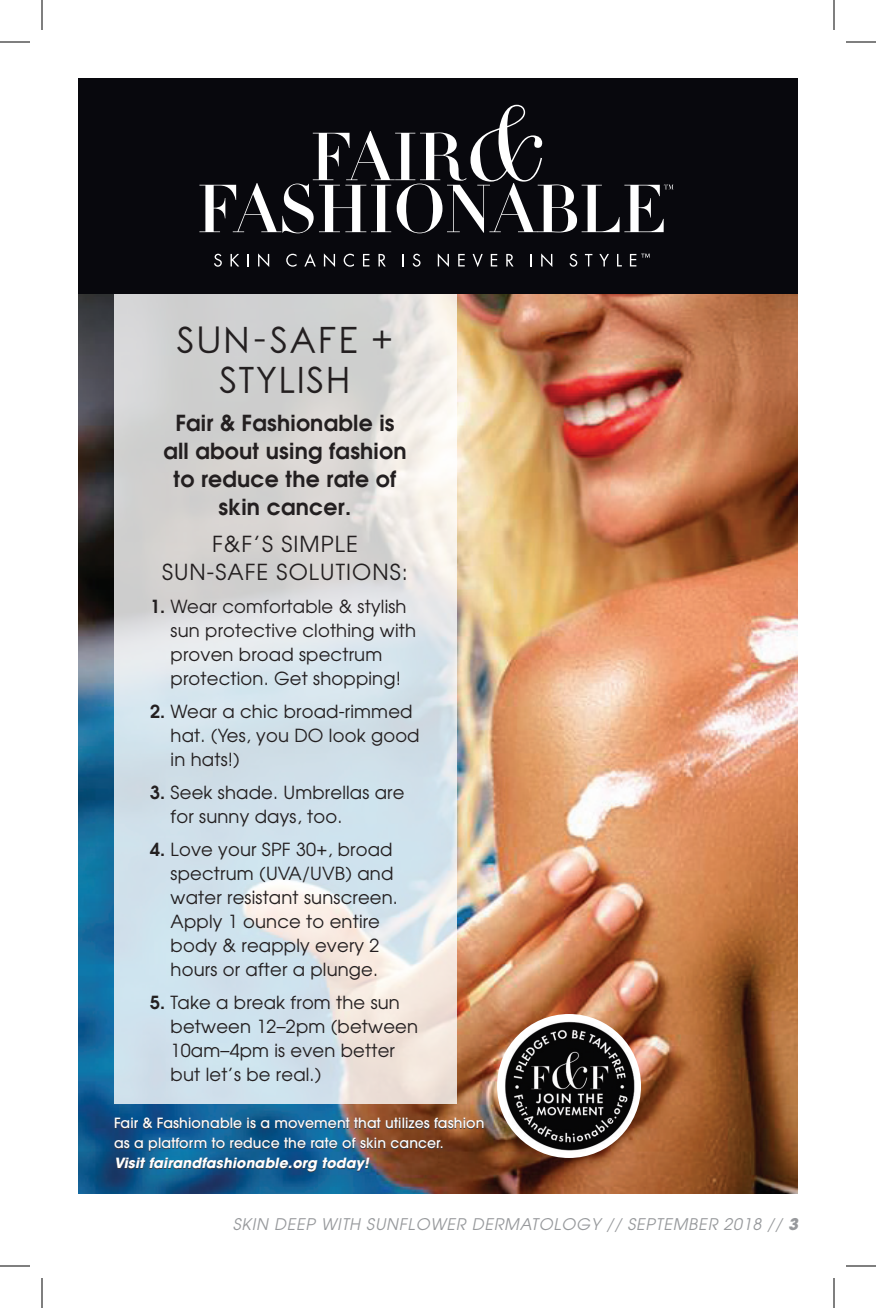
<style>
.page{position:relative;width:876px;height:1308px;background:#fff}
.page>*{position:absolute;margin:0;border:0;box-sizing:border-box;transform-origin:0 0}
.t1{font:36px/40px "Rounded Elegance";letter-spacing:.04em;color:#231f20;text-align:center}
.t2{font:600 22px/28px "Avant Garde";letter-spacing:.01em;color:#231f20;text-align:center}
.t3{font:22px/28px "Avant Garde";letter-spacing:.05em;color:#231f20;text-align:center}
.t4{font:18px/24px "Avant Garde";letter-spacing:.01em;color:#231f20}
.t5{font:italic 16px "Avant Garde";letter-spacing:.05em;color:#97999c}
.t6{font:500 14px/20px "ITC Avant Garde Std";letter-spacing:.01em;color:#fff}
.s1{font-weight:600}
.s2{font-family:"Avant Garde";font-weight:700;font-style:italic}
.s3{font-weight:700}
</style>
<div class="page">
<img style="left:78px;top:294px;width:720px;height:900px">
<svg style="left:114px;top:294px;width:343px;height:810px;background:#d8dee2"></svg>
<div style="left:78px;top:78px;width:720px;height:216px;background:#08080d"></div>
<svg style="left:214px;top:254px;width:8px;height:13px"></svg>
<svg style="left:231px;top:254px;width:8px;height:12px"></svg>
<svg style="left:247px;top:254px;width:2px;height:12px"></svg>
<svg style="left:258px;top:253px;width:11px;height:14px"></svg>
<svg style="left:286px;top:254px;width:11px;height:13px"></svg>
<svg style="left:304px;top:253px;width:12px;height:13px"></svg>
<svg style="left:324px;top:253px;width:11px;height:14px"></svg>
<svg style="left:344px;top:254px;width:10px;height:13px"></svg>
<svg style="left:363px;top:254px;width:6px;height:12px"></svg>
<svg style="left:378px;top:254px;width:8px;height:12px"></svg>
<svg style="left:403px;top:254px;width:1px;height:12px"></svg>
<svg style="left:413px;top:254px;width:8px;height:13px"></svg>
<svg style="left:438px;top:253px;width:11px;height:14px"></svg>
<svg style="left:458px;top:254px;width:7px;height:12px"></svg>
<svg style="left:473px;top:254px;width:10px;height:13px"></svg>
<svg style="left:491px;top:254px;width:6px;height:12px"></svg>
<svg style="left:506px;top:254px;width:7px;height:12px"></svg>
<svg style="left:530px;top:254px;width:2px;height:12px"></svg>
<svg style="left:541px;top:253px;width:11px;height:14px"></svg>
<svg style="left:569px;top:254px;width:8px;height:13px"></svg>
<svg style="left:585px;top:254px;width:7px;height:12px"></svg>
<svg style="left:599px;top:254px;width:10px;height:12px"></svg>
<svg style="left:617px;top:254px;width:5px;height:12px"></svg>
<svg style="left:630px;top:254px;width:20px;height:12px"></svg>
<svg style="left:199px;top:105px;width:475px;height:128px"></svg>
<img style="left:497px;top:1014px;width:144px;height:144px;border-radius:72px">
<hr style="left:0;top:42px;width:30px;height:1px;background:#000">
<hr style="left:846px;top:42px;width:30px;height:1px;background:#000">
<hr style="left:0;top:1266px;width:30px;height:1px;background:#000">
<hr style="left:846px;top:1266px;width:30px;height:1px;background:#000">
<hr style="left:42px;top:0;width:1px;height:30px;background:#000">
<hr style="left:42px;top:1278px;width:1px;height:30px;background:#000">
<hr style="left:834px;top:0;width:1px;height:30px;background:#000">
<hr style="left:834px;top:1278px;width:1px;height:30px;background:#000">
<p class="t1" style="left:177px;top:325px;width:218px">SUN-SAFE +<br>STYLISH</p>
<p class="t2" style="left:163px;top:409px;width:245px">Fair &amp; Fashionable is all about using fashion to reduce the rate of skin cancer.</p>
<p class="t3" style="left:162px;top:530px;width:247px">F&amp;F’S SIMPLE<br>SUN-SAFE SOLUTIONS:</p>
<p class="t4" style="left:171px;top:594px;width:247px;text-indent:-21px"><span class="s1">1.</span> Wear comfortable &amp; stylish sun protective clothing with proven broad spectrum protection. Get shopping!</p>
<p class="t4" style="left:171px;top:699px;width:250px;text-indent:-21px"><span class="s1">2.</span> Wear a chic broad-rimmed hat. (Yes, you DO look good in hats!)</p>
<p class="t4" style="left:171px;top:780px;width:235px;text-indent:-21px"><span class="s1">3.</span> Seek shade. Umbrellas are for sunny days, too.</p>
<p class="t4" style="left:171px;top:837px;width:229px;text-indent:-21px"><span class="s1">4.</span> Love your SPF 30+, broad spectrum (UVA/UVB) and water resistant sunscreen.<br>Apply 1 ounce to entire body &amp; reapply every 2 hours or after a plunge.</p>
<p class="t4" style="left:171px;top:990px;width:249px;text-indent:-21px"><span class="s1">5.</span> Take a break from the sun between 12–2pm (between<br>10am–4pm is even better but let’s be real.)</p>
<p class="t6" style="left:114px;top:1112px;width:372px">Fair &amp; Fashionable is a movement that utilizes fashion as a platform to reduce the rate of skin cancer.<br><span class="s2">Visit fairandfashionable.org today!</span></p>
<p class="t5" style="left:233px;top:1214px;width:567px">SKIN DEEP WITH SUNFLOWER DERMATOLOGY // SEPTEMBER 2018 // <span class="s3">3</span></p>
</div>
